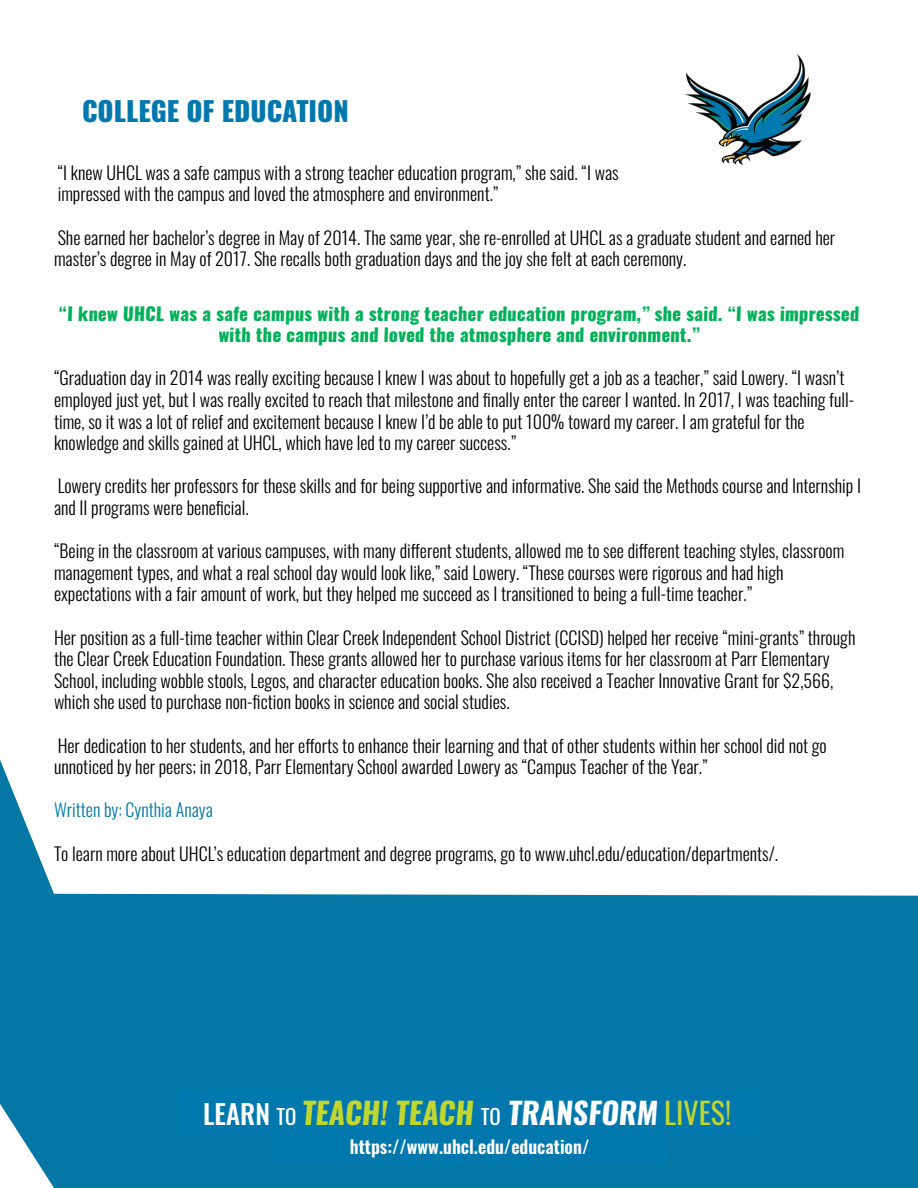
<style>
.page{position:relative;width:918px;height:1188px;background:#fff}
.page>*{position:absolute;margin:0;border:0;box-sizing:border-box;transform-origin:0 0}
.t1{font:700 30px "Oswald";color:#c1d72e}
.t2{font:800 27px "Oswald";color:#0078ad}
.t3{font:300 18px/21.6px "Oswald";color:#000}
.t4{font:800 18px/21.6px "Oswald";color:#00b159;text-align:center}
.t5{font:600 18px "Oswald";color:#fff}
.t6{font:300 18px "Oswald";color:#0378a5}
.s1{font-weight:500;font-size:27px;color:#fff}
.s2{font-weight:400;font-size:21px;color:#fff}
.s3{color:#fff}
.s4{font-weight:400}
</style>
<div class="page">
<svg style="left:0;top:760px;width:918px;height:428px;fill:#0577a4"></svg>
<img style="left:685px;top:53px;width:126px;height:112px">
<div style="left:273px;top:1132px;width:394px;height:32px;background:#0078ad"></div>
<div style="left:177px;top:1089px;width:580px;height:46px;background:#0078ad"></div>
<h2 class="t2" style="left:82px;top:97px;width:268px">COLLEGE OF EDUCATION</h2>
<p class="t3" style="left:58px;top:160px;width:563px">“I knew UHCL was a safe campus with a strong teacher education program,” she said. “I was impressed with the campus and loved the atmosphere and environment.”</p>
<p class="t3" style="left:54px;top:224px;width:783px">She earned her bachelor’s degree in May of 2014. The same year, she re-enrolled at UHCL as a graduate student and earned her master’s degree in May of 2017. She recalls both graduation days and the joy she felt at each ceremony.</p>
<p class="t4" style="left:59px;top:304px;width:803px">“I knew UHCL was a safe campus with a strong teacher education program,” she said. “I was impressed with the campus and loved the atmosphere and environment.”</p>
<p class="t3" style="left:54px;top:365px;width:802px">“Graduation day in 2014 was really exciting because I knew I was about to hopefully get a job as a teacher,” said Lowery. “I wasn’t employed just yet, but I was really excited to reach that milestone and finally enter the career I wanted. In 2017, I was teaching full&shy;time, so it was a lot of relief and excitement because I knew I’d be able to put 100% toward my career. I am grateful for the knowledge and skills gained at UHCL, which have led to my career success.”</p>
<p class="t3" style="left:54px;top:473px;width:809px">Lowery credits her professors for these skills and for being supportive and informative. She said the Methods course and Internship I and II programs were beneficial.</p>
<p class="t3" style="left:54px;top:538px;width:792px">“Being in the classroom at various campuses, with many different students, allowed me to see different teaching styles, classroom management types, and what a real school day would look like,” said Lowery. “These courses were rigorous and had high expectations with a fair amount of work, but they helped me succeed as I transitioned to being a full-time teacher.”</p>
<p class="t3" style="left:54px;top:625px;width:803px">Her position as a full-time teacher within Clear Creek Independent School District (CCISD) helped her receive “mini-grants” through the Clear Creek Education Foundation. These grants allowed her to purchase various items for her classroom at Parr Elementary School, including wobble stools, Legos, and character education books. She also received a Teacher Innovative Grant for $2,566, which she used to purchase non-fiction books in science and social studies.</p>
<p class="t3" style="left:54px;top:733px;width:774px">Her dedication to her students, and her efforts to enhance their learning and that of other students within her school did not go unnoticed by her peers; in 2018, Parr Elementary School awarded Lowery as “Campus Teacher of the Year.”</p>
<p class="t6" style="left:54px;top:794px;width:160px">Written by: Cynthia Anaya</p>
<p class="t3" style="left:54px;top:841px;width:726px">To learn more about UHCL’s education department and degree programs, go to www.uhcl.edu/education/departments/.</p>
<h1 class="t1" style="left:203px;top:1097px;width:530px"><span class="s1">LEARN</span> <span class="s2">TO</span> TEACH! TEACH <span class="s2">TO</span> <span class="s3">TRANSFORM</span> <span class="s4">LIVES!</span></h1>
<p class="t5" style="left:350px;top:1137px;width:241px">https://www.uhcl.edu/education/</p>
</div>
